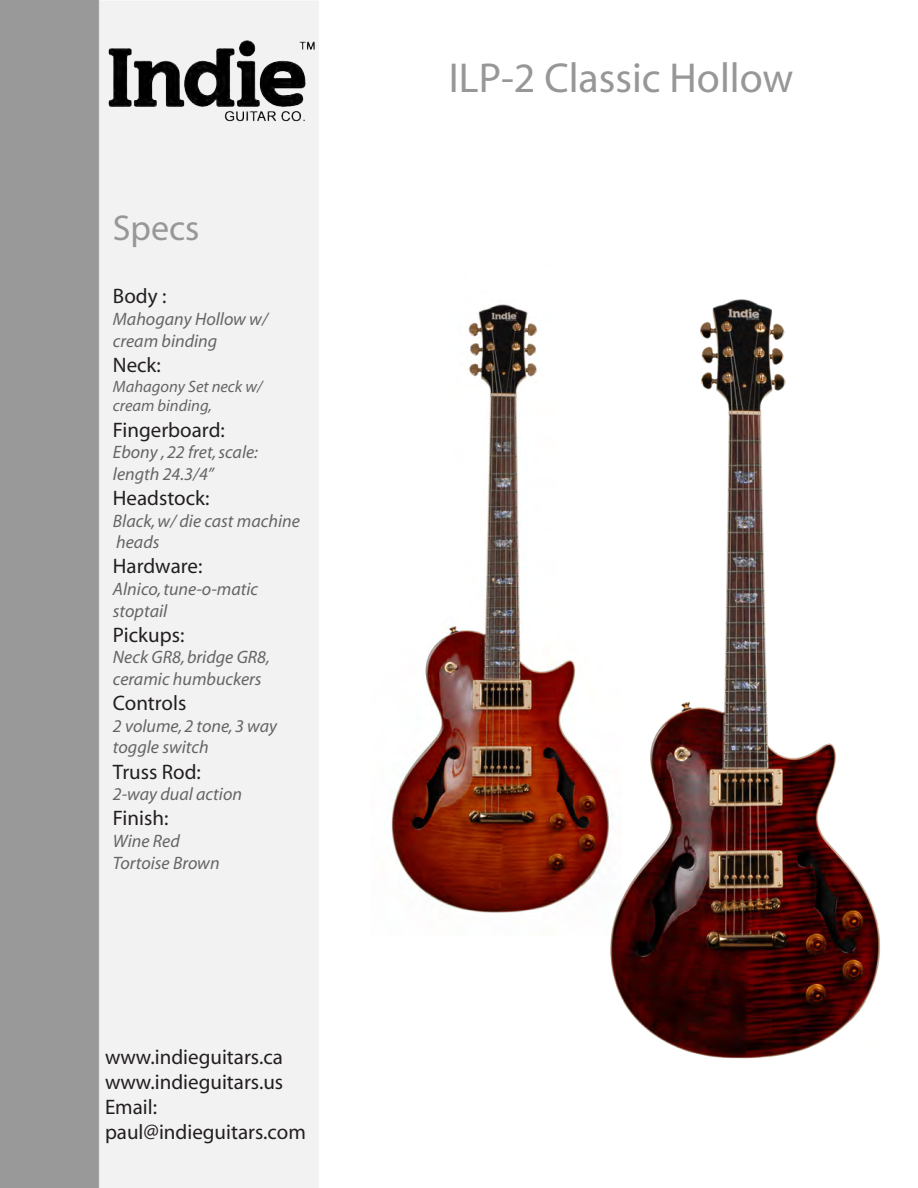
<style>
.page{position:relative;width:918px;height:1188px;background:#fff}
.page>*{position:absolute;margin:0;border:0;box-sizing:border-box;transform-origin:0 0}
.t1{font:42px "Myriad";color:#979797}
.t2{font:36px "Myriad";color:#979797}
.t3{font:21px/25.2px "Myriad";color:#231f20}
.t4{font:italic 18px/21.6px "Myriad";color:#666566}
.t5{font:italic 16.5px/19.8px "Myriad";color:#666566}
</style>
<div class="page">
<img style="left:0;top:0;width:319px;height:1188px">
<img style="left:106px;top:39px;width:211px;height:84px">
<img style="left:391px;top:304px;width:197px;height:609px">
<img style="left:588px;top:299px;width:293px;height:760px">
<h2 class="t2" style="left:113px;top:210px;width:88px">Specs</h2>
<p class="t3" style="left:113px;top:285px;width:55px">Body :</p>
<p class="t4" style="left:113px;top:309px;width:156px">Mahogany Hollow w/ cream binding</p>
<p class="t3" style="left:113px;top:353px;width:49px">Neck:</p>
<p class="t5" style="left:113px;top:377px;width:151px">Mahagony Set neck w/ cream binding,</p>
<p class="t3" style="left:113px;top:418px;width:113px">Fingerboard:</p>
<p class="t4" style="left:113px;top:442px;width:147px">Ebony , 22 fret, scale: length 24.3/4”</p>
<p class="t3" style="left:113px;top:486px;width:98px">Headstock:</p>
<p class="t4" style="left:113px;top:510px;width:189px">Black, w/ die cast machine heads</p>
<p class="t3" style="left:113px;top:555px;width:91px">Hardware:</p>
<p class="t4" style="left:113px;top:579px;width:147px">Alnico, tune-o-matic stoptail</p>
<p class="t3" style="left:113px;top:623px;width:73px">Pickups:</p>
<p class="t4" style="left:113px;top:647px;width:159px">Neck GR8, bridge GR8, ceramic humbuckers</p>
<p class="t3" style="left:113px;top:691px;width:75px">Controls</p>
<p class="t4" style="left:113px;top:716px;width:166px">2 volume, 2 tone, 3 way toggle switch</p>
<p class="t3" style="left:113px;top:760px;width:90px">Truss Rod:</p>
<p class="t4" style="left:113px;top:784px;width:131px">2-way dual action</p>
<p class="t3" style="left:113px;top:807px;width:57px">Finish:</p>
<p class="t4" style="left:113px;top:831px;width:108px">Wine Red<br>Tortoise Brown</p>
<p class="t3" style="left:105px;top:1045px;width:202px">www.indieguitars.ca www.indieguitars.us<br>Email: paul@indieguitars.com</p>
<h1 class="t1" style="left:449px;top:57px;width:346px">ILP-2 Classic Hollow</h1>
</div>
